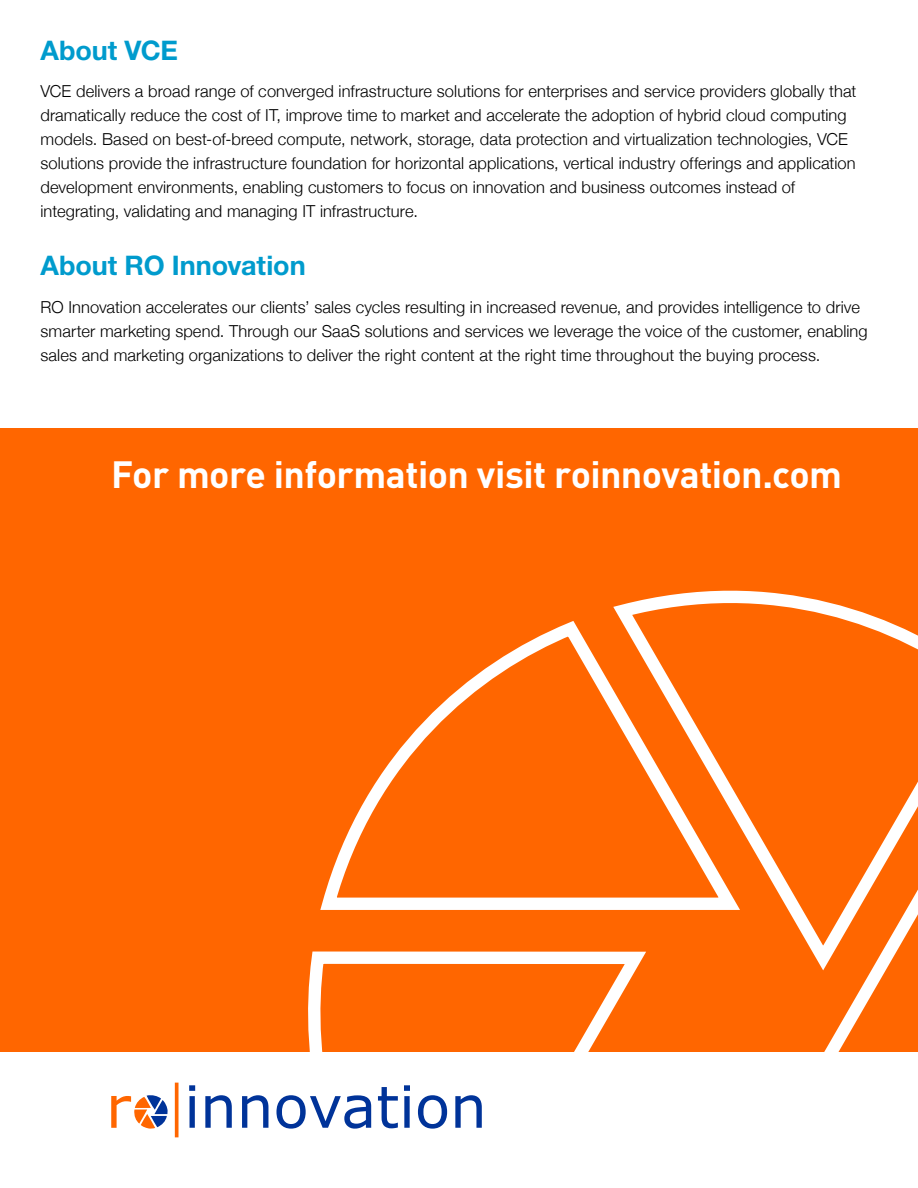
<style>
.page{position:relative;width:918px;height:1188px;background:#fff}
.page>*{position:absolute;margin:0;border:0;box-sizing:border-box;transform-origin:0 0}
.Main_text{font:700 37.5px "DIN Pro";letter-spacing:-.015em;color:#fff}
.Main_text-2{font:700 27px "Helvetica Neue LT Std";letter-spacing:-.005em;color:#009bcd}
.Main_text-3{font:300 16.5px/24px "Helvetica Neue";letter-spacing:.005em;color:#000}
</style>
<div class="page">
<div style="left:0;top:429px;width:918px;height:623px;background:#f60"></div>
<svg style="left:447px;top:621px;width:157px;height:78px"></svg>
<svg style="left:604px;top:590px;width:314px;height:109px"></svg>
<svg style="left:308px;top:699px;width:610px;height:353px"></svg>
<svg style="left:111px;top:1095px;width:57px;height:34px"></svg>
<svg style="left:175px;top:1083px;width:4px;height:54px"></svg>
<svg style="left:189px;top:1085px;width:6px;height:43px"></svg>
<svg style="left:205px;top:1095px;width:27px;height:33px"></svg>
<svg style="left:242px;top:1095px;width:26px;height:33px"></svg>
<svg style="left:276px;top:1095px;width:95px;height:34px"></svg>
<svg style="left:378px;top:1087px;width:20px;height:41px"></svg>
<svg style="left:404px;top:1085px;width:6px;height:43px"></svg>
<svg style="left:418px;top:1095px;width:29px;height:34px"></svg>
<svg style="left:455px;top:1095px;width:27px;height:33px"></svg>
<p class="Main_text-2" style="left:40px;top:33px;width:139px">About VCE</p>
<p class="Main_text-3" style="left:40px;top:79px;width:817px">VCE delivers a broad range of converged infrastructure solutions for enterprises and service providers globally that dramatically reduce the cost of IT, improve time to market and accelerate the adoption of hybrid cloud computing models. Based on best-of-breed compute, network, storage, data protection and virtualization technologies, VCE solutions provide the infrastructure foundation for horizontal applications, vertical industry offerings and application development environments, enabling customers to focus on innovation and business outcomes instead of integrating, validating and managing IT infrastructure.</p>
<p class="Main_text-2" style="left:40px;top:249px;width:267px">About RO Innovation</p>
<p class="Main_text-3" style="left:40px;top:294px;width:829px">RO Innovation accelerates our clients’ sales cycles resulting in increased revenue, and provides intelligence to drive smarter marketing spend. Through our SaaS solutions and services we leverage the voice of the customer, enabling sales and marketing organizations to deliver the right content at the right time throughout the buying process.</p>
<p class="Main_text" style="left:111px;top:449px;width:732px">For more information visit roinnovation.com</p>
</div>
